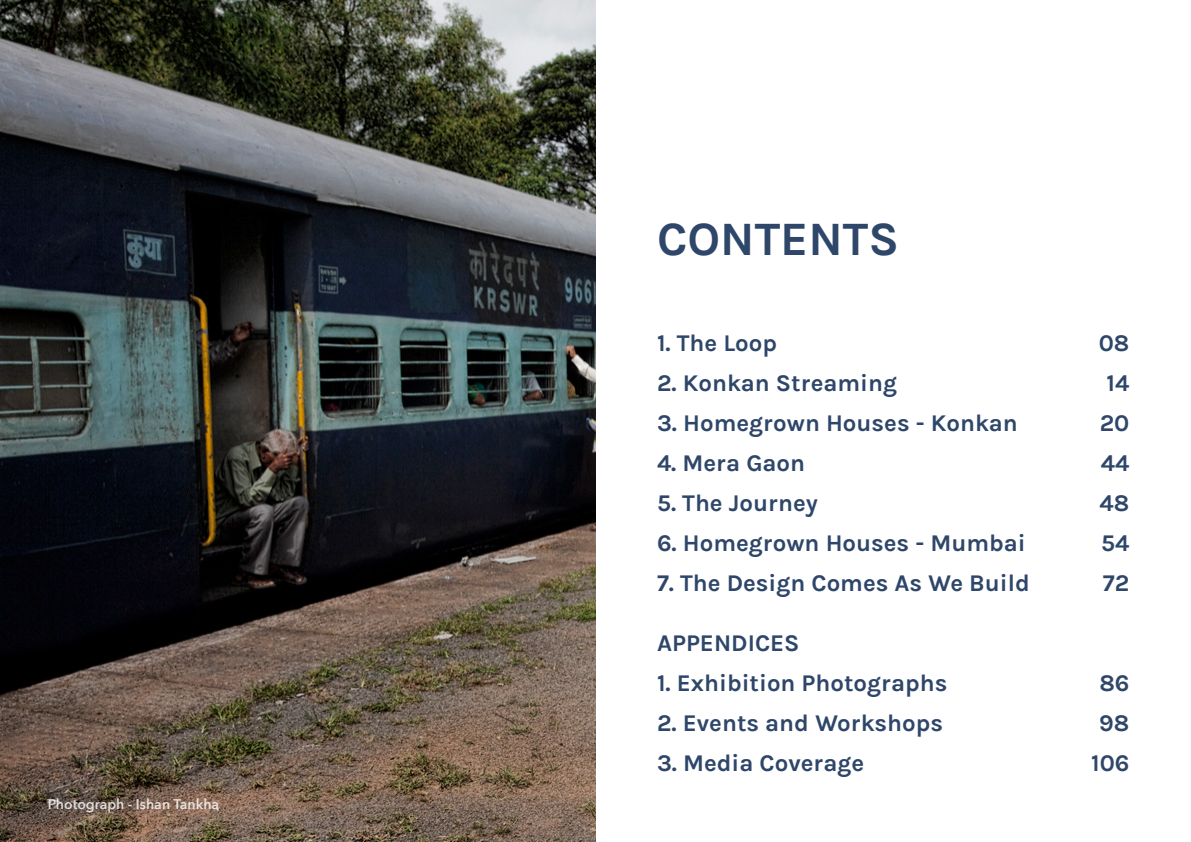
<style>
.page{position:relative;width:1191px;height:842px;background:#fff}
.page>*{position:absolute;margin:0;border:0;box-sizing:border-box;transform-origin:0 0}
.t1{font:700 48px "Karla";color:#2e4669}
.t2{font:700 24px/40px "Karla";color:#2e4669;text-align:justify}
.t3{font:600 14px "Avenir Next";color:#fff}
</style>
<div class="page">
<img style="left:0;top:0;width:595px;height:842px">
<p class="t3" style="left:47px;top:792px;width:173px">Photograph - Ishan Tankha</p>
<h1 class="t1" style="left:657px;top:211px;width:243px">CONTENTS</h1>
<p class="t2" style="left:657px;top:323px;width:121px">1. The Loop</p>
<p class="t2" style="left:657px;top:363px;width:241px">2. Konkan Streaming</p>
<p class="t2" style="left:657px;top:403px;width:362px">3. Homegrown Houses - Konkan</p>
<p class="t2" style="left:657px;top:443px;width:150px">4. Mera Gaon</p>
<p class="t2" style="left:657px;top:483px;width:162px">5. The Journey</p>
<p class="t2" style="left:657px;top:523px;width:370px">6. Homegrown Houses - Mumbai</p>
<p class="t2" style="left:657px;top:563px;width:374px">7. The Design Comes As We Build</p>
<p class="t2" style="left:657px;top:623px;width:144px">APPENDICES</p>
<p class="t2" style="left:657px;top:663px;width:292px">1. Exhibition Photographs</p>
<p class="t2" style="left:657px;top:703px;width:287px">2. Events and Workshops</p>
<p class="t2" style="left:657px;top:743px;width:209px">3. Media Coverage</p>
<p class="t2" style="left:1098px;top:323px;width:32px">08<br>14<br>20<br>44<br>48<br>54<br>72</p>
<p class="t2" style="left:1091px;top:663px;width:40px;text-align:center">86<br>98<br>106</p>
</div>
